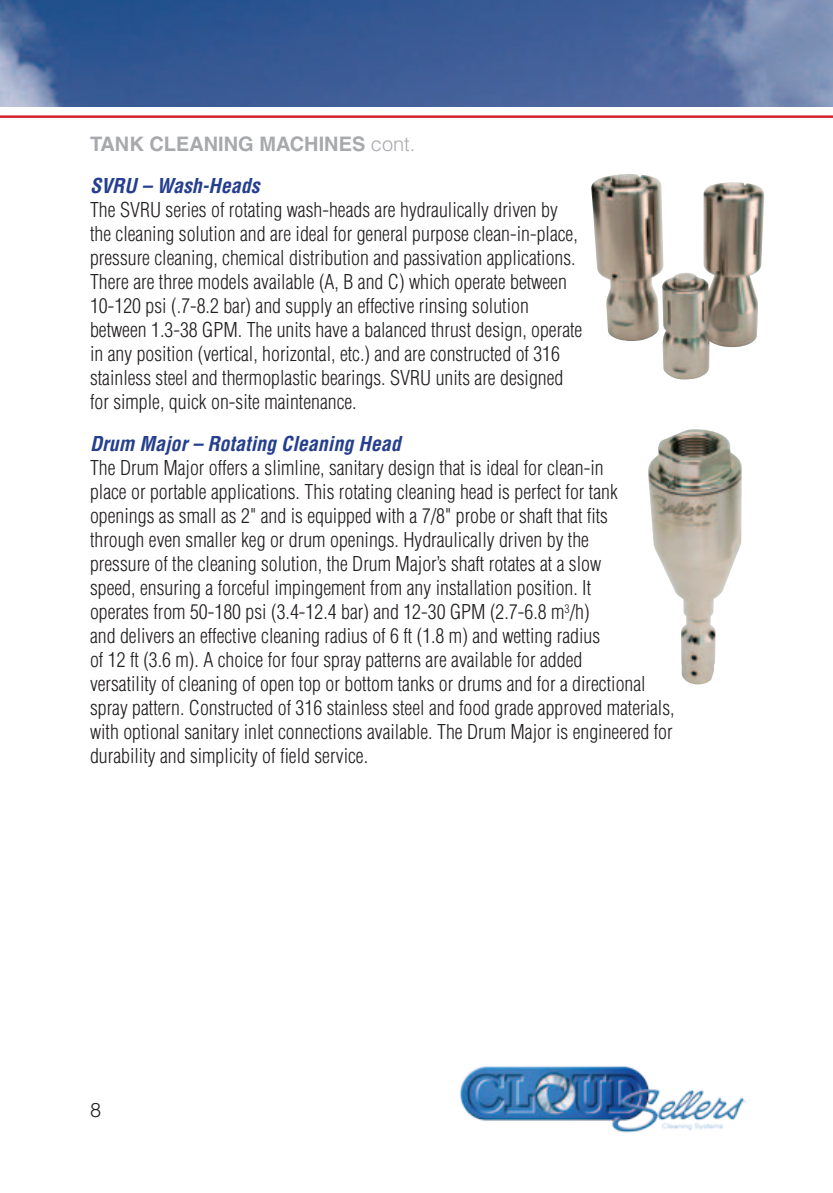
<style>
.page{position:relative;width:833px;height:1193px;background:#fff}
.page>*{position:absolute;margin:0;border:0;box-sizing:border-box;transform-origin:0 0}
.t1{font:300 condensed 20px/24px "Helvetica LT Std";color:#231f20}
.t2{font:700 20px "Helvetica LT Std";color:#a8a9ad}
.t3{font:300 20px "Helvetica LT Std";color:#231f20}
.s1{font-weight:300}
.s2{font-weight:700;font-style:italic;color:#253f8e}
</style>
<div class="page">
<img style="left:0;top:0;width:832px;height:107px">
<img style="left:460px;top:1066px;width:286px;height:67px">
<hr style="left:0;top:115px;width:832px;height:3px;background:#d1232a">
<img style="left:591px;top:174px;width:173px;height:205px">
<img style="left:648px;top:429px;width:93px;height:255px">
<p class="t2" style="left:90px;top:132px;width:327px">TANK CLEANING MACHINES <span class="s1">cont.</span></p>
<p class="t1" style="left:90px;top:174px;width:494px"><span class="s2">SVRU – Wash-Heads<br></span>The SVRU series of rotating wash-heads are hydraulically driven by the cleaning solution and are ideal for general purpose clean-in-place, pressure cleaning, chemical distribution and passivation applications.<br>There are three models available (A, B and C) which operate between 10-120 psi (.7-8.2 bar) and supply an effective rinsing solution between 1.3-38 GPM. The units have a balanced thrust design, operate in any position (vertical, horizontal, etc.) and are constructed of 316 stainless steel and thermoplastic bearings. SVRU units are designed for simple, quick on-site maintenance.</p>
<p class="t1" style="left:90px;top:432px;width:586px"><span class="s2">Drum Major – Rotating Cleaning Head<br></span>The Drum Major offers a slimline, sanitary design that is ideal for clean-in<br>place or portable applications. This rotating cleaning head is perfect for tank openings as small as 2" and is equipped with a 7/8" probe or shaft that fits<br>through even smaller keg or drum openings. Hydraulically driven by the<br>pressure of the cleaning solution, the Drum Major’s shaft rotates at a slow<br>speed, ensuring a forceful impingement from any installation position. It<br>operates from 50-180 psi (3.4-12.4 bar) and 12-30 GPM (2.7-6.8 m<sup>3</sup>/h)<br>and delivers an effective cleaning radius of 6 ft (1.8 m) and wetting radius<br>of 12 ft (3.6 m). A choice for four spray patterns are available for added<br>versatility of cleaning of open top or bottom tanks or drums and for a directional spray pattern. Constructed of 316 stainless steel and food grade approved materials, with optional sanitary inlet connections available. The Drum Major is engineered for durability and simplicity of field service.</p>
<p class="t3" style="left:90px;top:1097px;width:13px">8</p>
</div>
